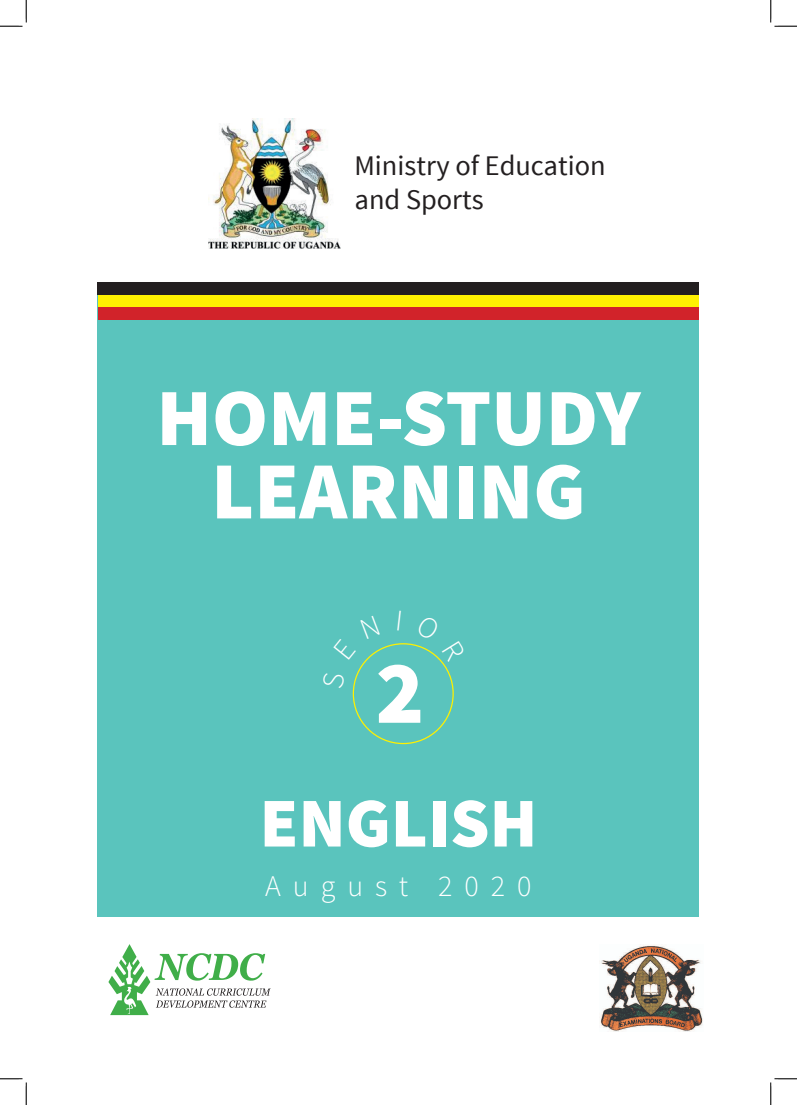
<style>
.page{position:relative;width:797px;height:1105px;background:#fff}
.page>*{position:absolute;margin:0;border:0;box-sizing:border-box;transform-origin:0 0}
.t1{font:900 90px "Source Sans Pro";color:#fff}
.t2{font:900 81.25px/73.4px "Source Sans Pro";color:#fff;text-align:center}
.t3{font:900 70px "Source Sans Pro";color:#fff}
.t4{font:300 30px "Source Sans Pro";letter-spacing:.4em;color:#fff}
.t5{font:28.38px/34.1px "Source Sans Pro";color:#231f20}
</style>
<div class="page">
<div style="left:98px;top:282px;width:601px;height:635px;background:#5ac4bd"></div>
<div style="left:98px;top:295px;width:600px;height:12px;background:#fff101"></div>
<div style="left:98px;top:307px;width:600px;height:13px;background:#d1232a"></div>
<div style="left:98px;top:282px;width:601px;height:13px;background:#231f20"></div>
<svg style="left:0;top:0;width:27px;height:27px"></svg>
<svg style="left:0;top:1078px;width:27px;height:27px"></svg>
<svg style="left:770px;top:0;width:27px;height:27px"></svg>
<svg style="left:770px;top:1078px;width:27px;height:27px"></svg>
<svg style="left:108px;top:944px;width:163px;height:71px"></svg>
<img style="left:208px;top:118px;width:132px;height:131px">
<img style="left:600px;top:945px;width:103px;height:86px">
<svg style="left:365px;top:649px;width:15px;height:11px"></svg>
<svg style="left:416px;top:644px;width:28px;height:19px"></svg>
<p class="t5" style="left:354px;top:149px;width:253px">Ministry of Education and Sports</p>
<h2 class="t2" style="left:156px;top:385px;width:485px">HOME-STUDY<br>LEARNING</h2>
<h1 class="t1" style="left:375px;top:631px;width:50px">2</h1>
<h3 class="t3" style="left:259px;top:775px;width:279px">ENGLISH</h3>
<p class="t4" style="left:265px;top:867px;width:268px">August 2020</p>
</div>
